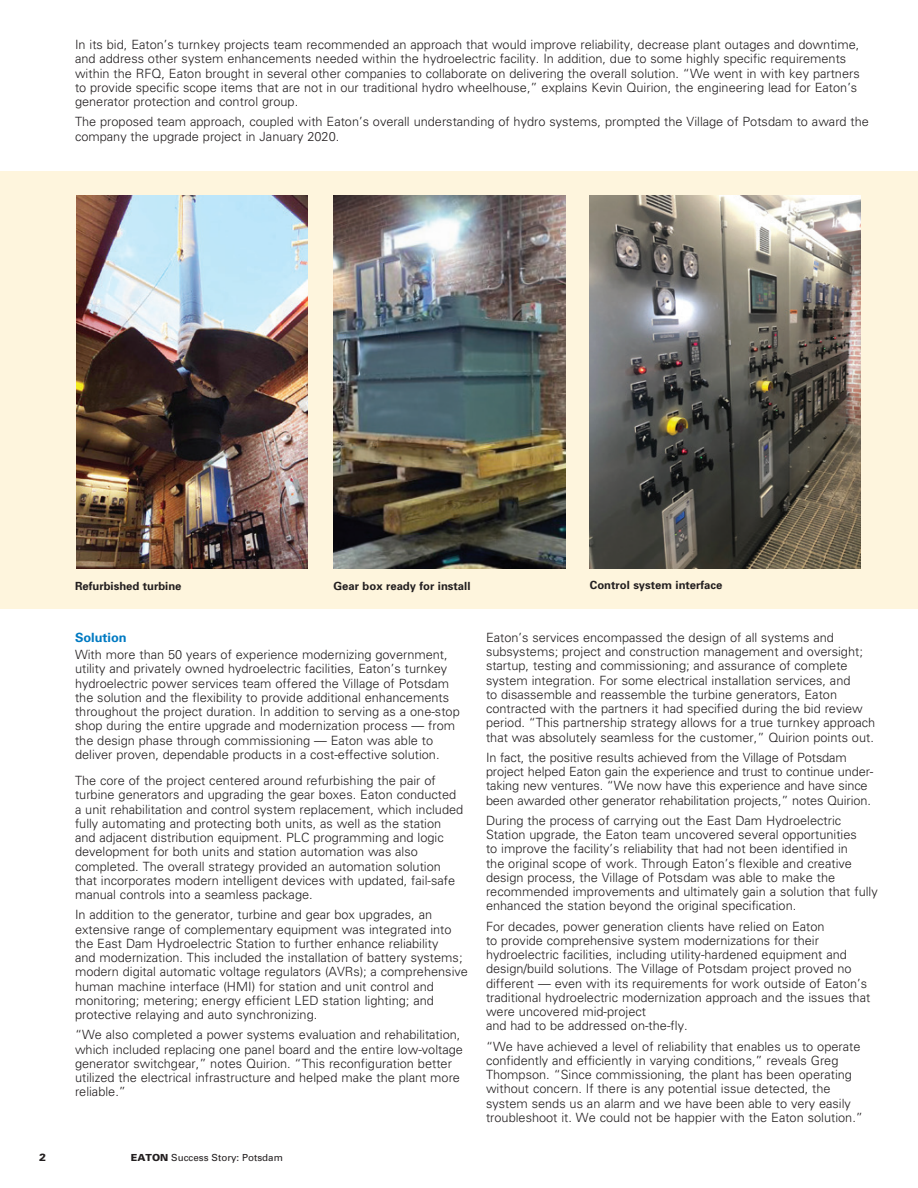
<style>
.page{position:relative;width:918px;height:1188px;background:#fff}
.page>*{position:absolute;margin:0;border:0;box-sizing:border-box;transform-origin:0 0}
._01_Overview__11_pt{font:300 12.75px/14.2px "Univers";color:#231f20}
.Pull_quote_attribute{font:700 12.75px "Univers";color:#007ac2}
._01_Overview__11_pt-2{font:700 11.25px "Univers";color:#231f20}
.t1{font:900 10.5px "Univers";color:#231f20}
.t2{font:9.75px "Univers";color:#231f20}
.s1{font-weight:900}
</style>
<div class="page">
<div style="left:0;top:171px;width:918px;height:438px;background:#fef5dd"></div>
<img style="left:76px;top:196px;width:232px;height:373px">
<img style="left:334px;top:196px;width:231px;height:373px">
<img style="left:590px;top:196px;width:270px;height:373px">
<p class="_01_Overview__11_pt" style="left:75px;top:37px;width:786px">In its bid, Eaton’s turnkey projects team recommended an approach that would improve reliability, decrease plant outages and downtime, and address other system enhancements needed within the hydroelectric facility. In addition, due to some highly specific requirements within the RFQ, Eaton brought in several other companies to collaborate on delivering the overall solution. “We went in with key partners to provide specific scope items that are not in our traditional hydro wheelhouse,” explains Kevin Quirion, the engineering lead for Eaton’s generator protection and control group.</p>
<p class="_01_Overview__11_pt" style="left:75px;top:115px;width:795px">The proposed team approach, coupled with Eaton’s overall understanding of hydro systems, prompted the Village of Potsdam to award the company the upgrade project in January 2020.</p>
<p class="_01_Overview__11_pt-2" style="left:75px;top:579px;width:108px">Refurbished turbine</p>
<p class="_01_Overview__11_pt-2" style="left:334px;top:579px;width:138px">Gear box ready for install</p>
<p class="_01_Overview__11_pt-2" style="left:590px;top:578px;width:134px">Control system interface</p>
<p class="Pull_quote_attribute" style="left:75px;top:630px;width:53px">Solution</p>
<p class="_01_Overview__11_pt" style="left:75px;top:648px;width:386px">With more than 50 years of experience modernizing government, utility and privately owned hydroelectric facilities, Eaton’s turnkey hydroelectric power services team offered the Village of Potsdam the solution and the flexibility to provide additional enhancements throughout the project duration. In addition to serving as a one-stop shop during the entire upgrade and modernization process — from the design phase through commissioning — Eaton was able to deliver proven, dependable products in a cost-effective solution.</p>
<p class="_01_Overview__11_pt" style="left:75px;top:774px;width:390px">The core of the project centered around refurbishing the pair of turbine generators and upgrading the gear boxes. Eaton conducted a unit rehabilitation and control system replacement, which included fully automating and protecting both units, as well as the station and adjacent distribution equipment. PLC programming and logic development for both units and station automation was also completed. The overall strategy provided an automation solution that incorporates modern intelligent devices with updated, fail-safe manual controls into a seamless package.</p>
<p class="_01_Overview__11_pt" style="left:75px;top:908px;width:394px">In addition to the generator, turbine and gear box upgrades, an extensive range of complementary equipment was integrated into the East Dam Hydroelectric Station to further enhance reliability<br>and modernization. This included the installation of battery systems; modern digital automatic voltage regulators (AVRs); a comprehensive human machine interface (HMI) for station and unit control and monitoring; metering; energy efficient LED station lighting; and protective relaying and auto synchronizing.</p>
<p class="_01_Overview__11_pt" style="left:75px;top:1028px;width:389px">“We also completed a power systems evaluation and rehabilitation, which included replacing one panel board and the entire low-voltage generator switchgear,” notes Quirion. “This reconfiguration better utilized the electrical infrastructure and helped make the plant more reliable.”</p>
<p class="t1" style="left:39px;top:1151px;width:9px">2</p>
<p class="t2" style="left:131px;top:1152px;width:153px"><span class="s1">EATON</span> Success Story: Potsdam</p>
<p class="_01_Overview__11_pt" style="left:486px;top:630px;width:391px">Eaton’s services encompassed the design of all systems and subsystems; project and construction management and oversight; startup, testing and commissioning; and assurance of complete system integration. For some electrical installation services, and<br>to disassemble and reassemble the turbine generators, Eaton contracted with the partners it had specified during the bid review period. “This partnership strategy allows for a true turnkey approach that was absolutely seamless for the customer,” Quirion points out.</p>
<p class="_01_Overview__11_pt" style="left:486px;top:750px;width:389px">In fact, the positive results achieved from the Village of Potsdam project helped Eaton gain the experience and trust to continue under&shy;taking new ventures. “We now have this experience and have since been awarded other generator rehabilitation projects,” notes Quirion.</p>
<p class="_01_Overview__11_pt" style="left:486px;top:813px;width:393px">During the process of carrying out the East Dam Hydroelectric Station upgrade, the Eaton team uncovered several opportunities<br>to improve the facility’s reliability that had not been identified in<br>the original scope of work. Through Eaton’s flexible and creative design process, the Village of Potsdam was able to make the recommended improvements and ultimately gain a solution that fully enhanced the station beyond the original specification.</p>
<p class="_01_Overview__11_pt" style="left:486px;top:919px;width:386px">For decades, power generation clients have relied on Eaton<br>to provide comprehensive system modernizations for their hydroelectric facilities, including utility-hardened equipment and design/build solutions. The Village of Potsdam project proved no different — even with its requirements for work outside of Eaton’s traditional hydroelectric modernization approach and the issues that were uncovered mid-project<br>and had to be addressed on-the-fly.</p>
<p class="_01_Overview__11_pt" style="left:486px;top:1039px;width:378px">“We have achieved a level of reliability that enables us to operate confidently and efficiently in varying conditions,” reveals Greg Thompson. “Since commissioning, the plant has been operating without concern. If there is any potential issue detected, the system sends us an alarm and we have been able to very easily troubleshoot it. We could not be happier with the Eaton solution.”</p>
</div>
